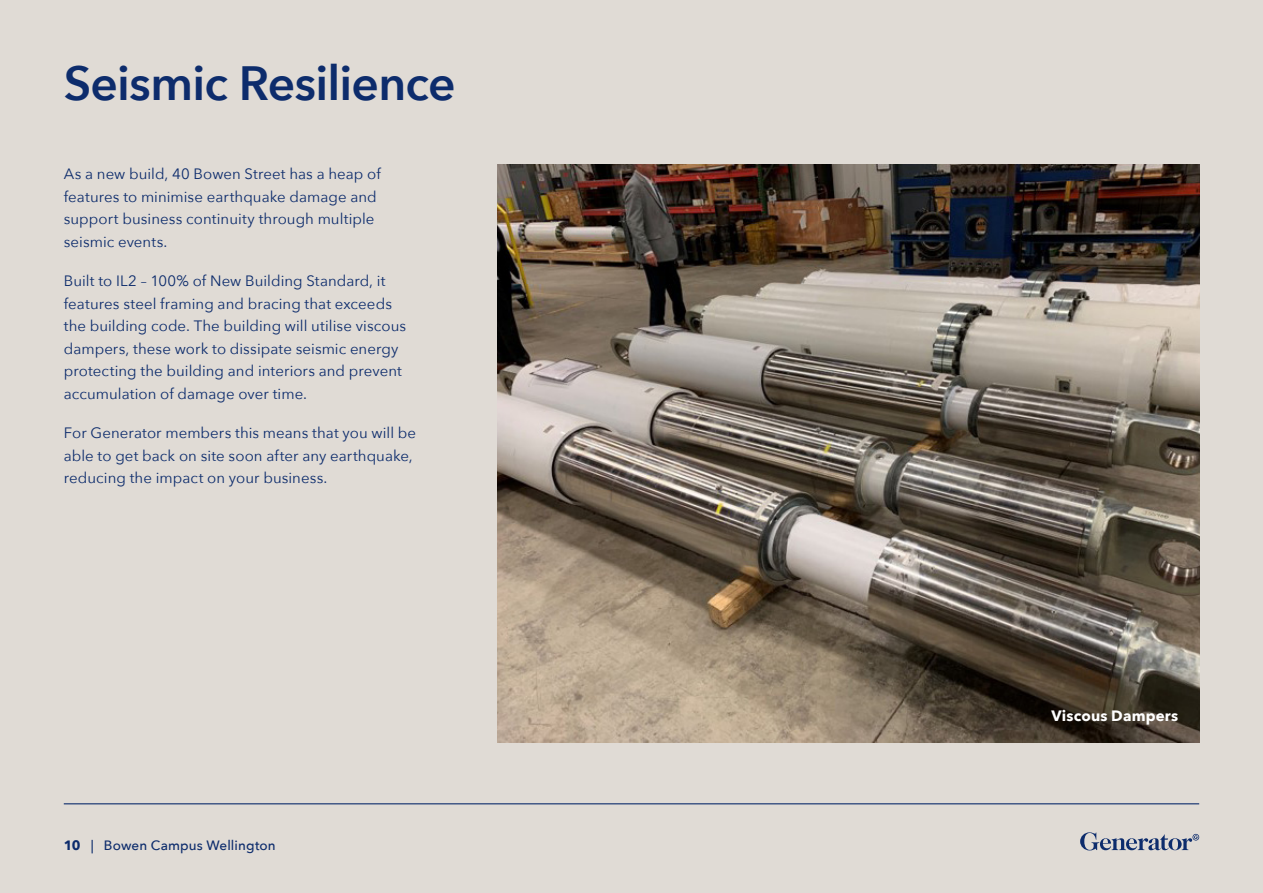
<style>
.page{position:relative;width:1263px;height:893px;background:#e0dbd5}
.page>*{position:absolute;margin:0;border:0;box-sizing:border-box;transform-origin:0 0}
.t1{font:600 48px "Avenir Next";letter-spacing:-.02em;color:#0d2c6c}
.t2{font:15px/22.5px "Avenir Next";letter-spacing:.005em;color:#0d2c6c}
.t3{font:700 15px "Avenir Next";letter-spacing:.01em;color:#fff}
.t4{font:500 13.5px "Avenir Next";letter-spacing:.01em;color:#0d2c6c}
.s1{font-weight:700}
</style>
<div class="page">
<svg style="left:1080px;top:832px;width:119px;height:18px"></svg>
<hr style="left:64px;top:803px;width:1135px;height:1px;background:#0d2c6c">
<img style="left:497px;top:164px;width:702px;height:578px">
<h1 class="t1" style="left:64px;top:42px;width:393px">Seismic Resilience</h1>
<p class="t2" style="left:64px;top:162px;width:319px">As a new build, 40 Bowen Street has a heap of features to minimise earthquake damage and support business continuity through multiple seismic events.</p>
<p class="t2" style="left:64px;top:269px;width:344px">Built to IL2 – 100% of New Building Standard, it features steel framing and bracing that exceeds the building code. The building will utilise viscous dampers, these work to dissipate seismic energy protecting the building and interiors and prevent accumulation of damage over time.</p>
<p class="t2" style="left:64px;top:421px;width:354px">For Generator members this means that you will be able to get back on site soon after any earthquake, reducing the impact on your business.</p>
<p class="t4" style="left:64px;top:834px;width:214px"><span class="s1">10</span> | Bowen Campus Wellington</p>
<p class="t3" style="left:1051px;top:703px;width:128px">Viscous Dampers</p>
</div>
